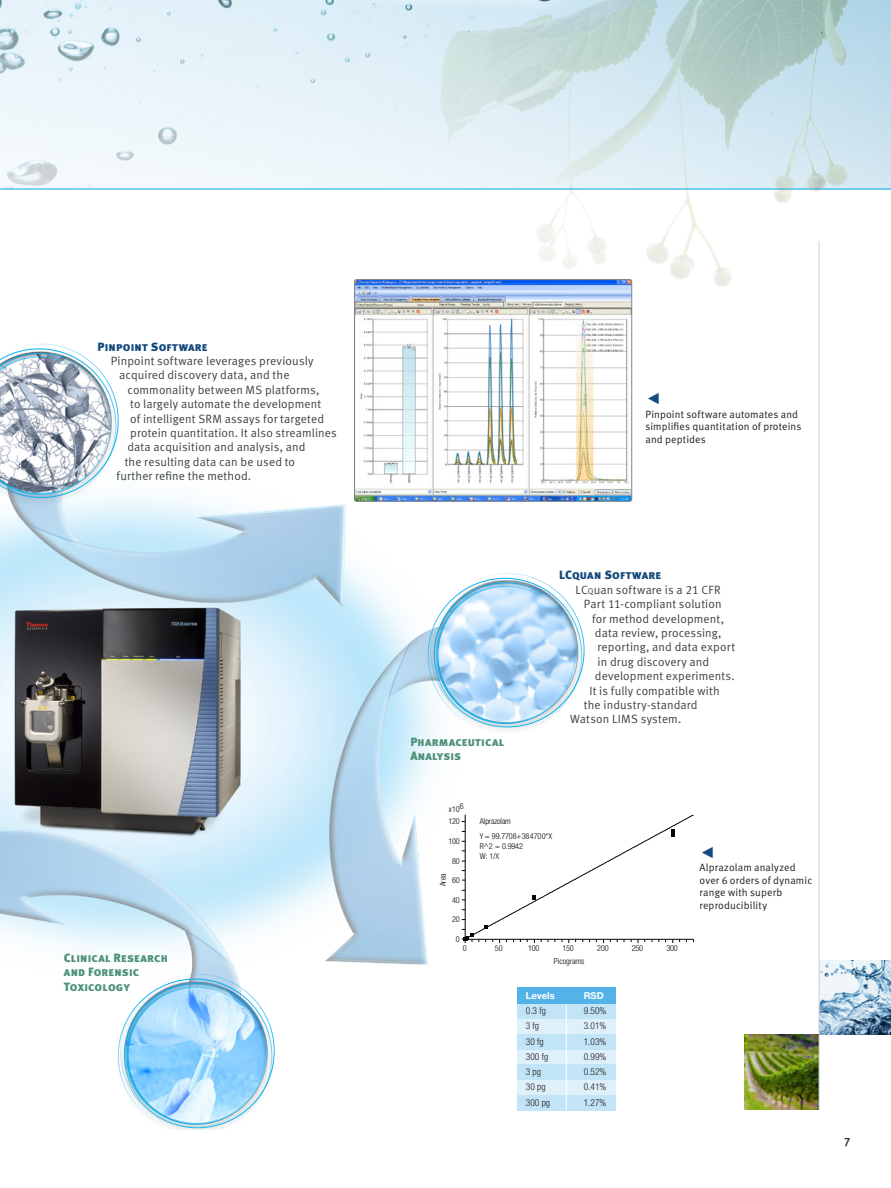
<style>
.page{position:relative;width:891px;height:1188px;background:#fff}
.page>*{position:absolute;margin:0;border:0;box-sizing:border-box;transform-origin:0 0}
.t1{font:12px "Meta Normal LF";letter-spacing:.01em;color:#3d4543}
.t2{font:12px/14.4px "Meta Black LF Caps";letter-spacing:.015em;color:#4d917a}
.t3{font:12px "Meta Black LF Caps";letter-spacing:.015em;color:#144a7c}
.Page_Numbers{font:12px "Meta Medium LF";color:#231f20}
.Subhead_level_2{font:10.5px/12.6px "Meta Normal LF";letter-spacing:.015em;color:#231f20}
.t4{font:300 condensed 9.6px/15.3px "Helvetica Neue";color:#231f20}
.t5{font:300 condensed 8.25px/15.9px "Helvetica Neue";letter-spacing:-.025em;color:#050504}
.t6{font:300 condensed 8.25px "Helvetica Neue";color:#050504}
.s1{font-size:8.4px}
.s2{font-weight:700;font-stretch:normal;color:#fff}
</style>
<div class="page">
<img style="left:0;top:496px;width:616px;height:615px">
<img style="left:744px;top:1035px;width:75px;height:74px">
<img style="left:820px;top:960px;width:71px;height:75px">
<svg style="left:423px;top:566px;width:169px;height:169px"></svg>
<svg style="left:0;top:343px;width:126px;height:163px"></svg>
<svg style="left:113px;top:967px;width:169px;height:163px"></svg>
<img style="left:0;top:0;width:407px;height:189px">
<hr style="left:0;top:189px;width:891px;height:1px;background:#00aeef">
<img style="left:407px;top:0;width:484px;height:305px">
<hr style="left:819px;top:241px;width:1px;height:868px;background:#cbd0d6">
<img style="left:356px;top:281px;width:274px;height:219px">
<div style="left:354px;top:279px;width:278px;height:223px;border:1px solid #7c858c;border-radius:2px"></div>
<div style="left:517px;top:987px;width:98px;height:123px;background:#def0fa"></div>
<div style="left:517px;top:1003px;width:98px;height:16px;background:#c2e4f7"></div>
<div style="left:517px;top:1034px;width:98px;height:15px;background:#c2e4f7"></div>
<div style="left:517px;top:1065px;width:98px;height:15px;background:#c2e4f7"></div>
<div style="left:517px;top:1095px;width:98px;height:16px;background:#c2e4f7"></div>
<hr style="left:566px;top:996px;width:1px;height:115px;background:#fff">
<div style="left:517px;top:987px;width:98px;height:16px;background:#53b3e8"></div>
<svg style="left:462px;top:814px;width:232px;height:129px"></svg>
<p class="t3" style="left:98px;top:339px;width:112px">Pinpoint Software</p>
<p class="t1" style="left:111px;top:354px;width:204px">Pinpoint software leverages previously</p>
<p class="t1" style="left:119px;top:368px;width:172px">acquired discovery data, and the</p>
<p class="t1" style="left:127px;top:383px;width:193px">commonality between MS platforms,</p>
<p class="t1" style="left:130px;top:397px;width:192px">to largely automate the development</p>
<p class="t1" style="left:130px;top:412px;width:195px">of intelligent SRM assays for targeted</p>
<p class="t1" style="left:130px;top:426px;width:208px">protein quantitation. It also streamlines</p>
<p class="t1" style="left:127px;top:440px;width:180px">data acquisition and analysis, and</p>
<p class="t1" style="left:125px;top:455px;width:172px">the resulting data can be used to</p>
<p class="t1" style="left:116px;top:469px;width:136px">further refine the method.</p>
<p class="t2" style="left:64px;top:950px;width:105px">Clinical Research and Forensic<br>Toxicology</p>
<p class="Subhead_level_2" style="left:645px;top:408px;width:157px">Pinpoint software automates and simplifies quantitation of proteins and peptides</p>
<p class="t2" style="left:410px;top:734px;width:95px">Pharmaceutical<br>Analysis</p>
<p class="t5" style="left:449px;top:801px;width:16px">x106</p>
<p class="t3" style="left:559px;top:568px;width:104px">LCquan Software</p>
<p class="t1" style="left:576px;top:583px;width:147px">LC<span class="s1">q</span>uan software is a 21 CFR</p>
<p class="t1" style="left:584px;top:597px;width:139px">Part 11-compliant solution</p>
<p class="t1" style="left:592px;top:612px;width:133px">for method development,</p>
<p class="t1" style="left:595px;top:626px;width:128px">data review, processing,</p>
<p class="t1" style="left:598px;top:640px;width:139px">reporting, and data export</p>
<p class="t1" style="left:598px;top:655px;width:113px">in drug discovery and</p>
<p class="t1" style="left:595px;top:669px;width:141px">development experiments.</p>
<p class="t1" style="left:589px;top:684px;width:132px">It is fully compatible with</p>
<p class="t1" style="left:584px;top:698px;width:115px">the industry-standard</p>
<p class="t1" style="left:570px;top:712px;width:113px">Watson LIMS system.</p>
<p class="t5" style="left:448px;top:813px;width:13px">120</p>
<p class="t5" style="left:448px;top:833px;width:13px">100</p>
<p class="t5" style="left:452px;top:853px;width:9px">80</p>
<p class="t5" style="left:435px;top:886px;width:15px;rotate:-90deg">Area</p>
<p class="t5" style="left:452px;top:872px;width:9px">60</p>
<p class="t5" style="left:452px;top:892px;width:9px">40</p>
<p class="t5" style="left:452px;top:911px;width:9px">20</p>
<p class="t5" style="left:456px;top:931px;width:5px">0</p>
<p class="t5" style="left:480px;top:813px;width:74px">Alprazolam<br>Y = 99.7708+384700*X</p>
<p class="t5" style="left:480px;top:841px;width:45px;line-height:9.8px">R^2 = 0.9942<br>W: 1/X</p>
<p class="t5" style="left:463px;top:940px;width:5px">0</p>
<p class="t5" style="left:495px;top:940px;width:9px">50</p>
<p class="t5" style="left:528px;top:940px;width:13px">100</p>
<p class="t5" style="left:563px;top:940px;width:13px">150</p>
<p class="t5" style="left:597px;top:940px;width:13px">200</p>
<p class="t5" style="left:632px;top:940px;width:13px">250</p>
<p class="t5" style="left:667px;top:940px;width:13px">300</p>
<p class="t6" style="left:554px;top:956px;width:32px">Picograms</p>
<p class="t4" style="left:526px;top:988px;width:31px"><span class="s2">Levels<br></span>0.3 fg<br>3 fg<br>30 fg<br>300 fg<br>3 pg<br>30 pg<br>300 pg</p>
<p class="t4" style="left:584px;top:988px;width:24px"><span class="s2">RSD<br></span>9.50%<br>3.01%<br>1.03%<br>0.99%<br>0.52%<br>0.41%<br>1.27%</p>
<p class="Subhead_level_2" style="left:700px;top:861px;width:114px">Alprazolam analyzed over 6 orders of dynamic range with superb reproducibility</p>
<p class="Page_Numbers" style="left:844px;top:1135px;width:8px">7</p>
</div>
